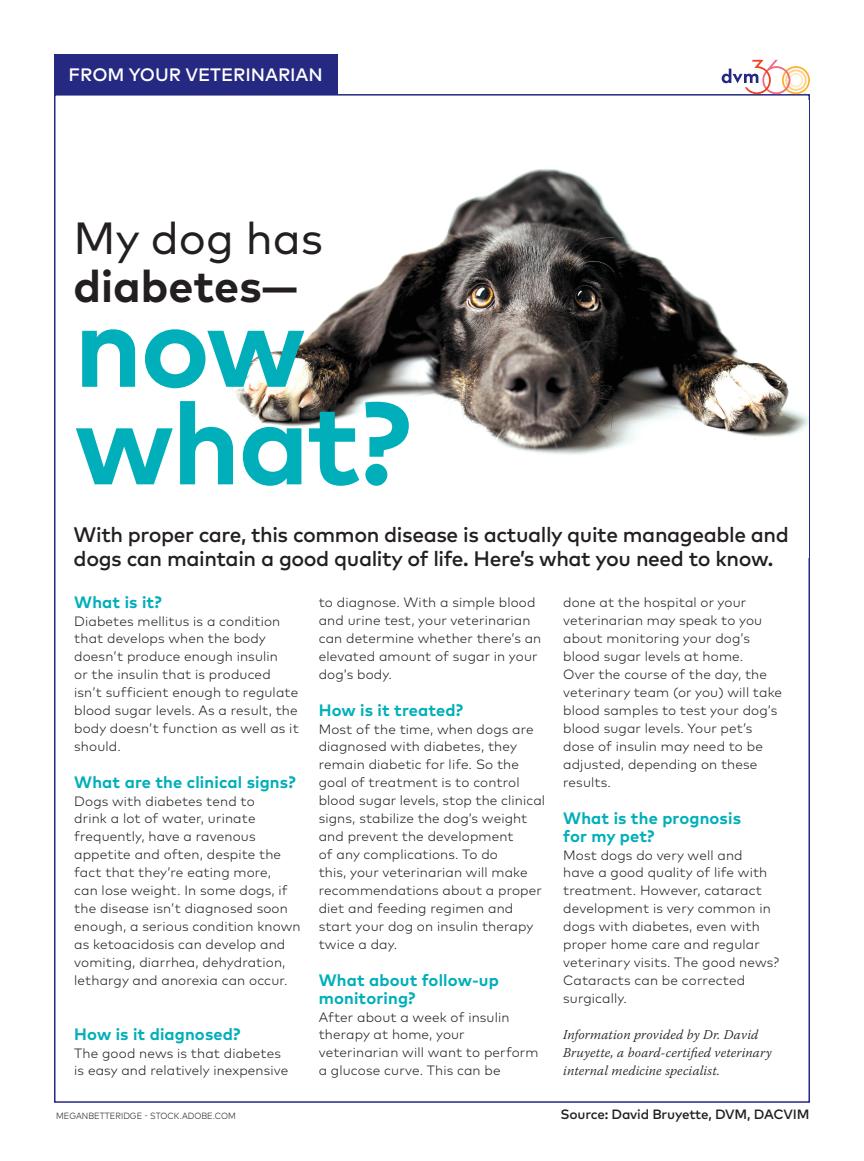
<style>
.page{position:relative;width:864px;height:1161px;background:#fff}
.page>*{position:absolute;margin:0;border:0;box-sizing:border-box;transform-origin:0 0}
.t1{font:700 115.65px/97.5px "Mark Pro";letter-spacing:-.02em;color:#00afb9}
.t2{font:700 45px "Mark Pro";color:#231f20}
.t3{font:45px "Mark Pro";color:#231f20}
.t4{font:500 21px/24px "Mark Pro";letter-spacing:-.02em;color:#231f20}
.t5{font:500 18px "Mark Pro";letter-spacing:-.005em;color:#fff}
.t6{font:700 16.5px/18px "Mark Pro";letter-spacing:.01em;color:#00afb9}
.t7{font:300 13.5px/18px "Mark Pro";letter-spacing:.01em;color:#231f20}
.t8{font:italic 300 13.5px/18px "Warnock Pro";letter-spacing:.01em;color:#231f20}
.t9{font:500 13.5px "Mark Pro";letter-spacing:-.015em;color:#231f20}
.t10{font:300 9px "Mark Pro";color:#231f20;scale:.92 1}
</style>
<div class="page">
<div style="left:54px;top:54px;width:283px;height:40px;background:#252982"></div>
<svg style="left:722px;top:60px;width:88px;height:34px"></svg>
<img style="left:232px;top:169px;width:576px;height:286px">
<h3 class="t5" style="left:69px;top:61px;width:256px">FROM YOUR VETERINARIAN</h3>
<h2 class="t3" style="left:74px;top:205px;width:251px">My dog has</h2>
<h2 class="t2" style="left:74px;top:252px;width:226px">diabetes—</h2>
<h1 class="t1" style="left:74px;top:287px;width:338px">now what?</h1>
<h3 class="t4" style="left:74px;top:520px;width:717px">With proper care, this common disease is actually quite manageable and dogs can maintain a good quality of life. Here’s what you need to know.</h3>
<p class="t6" style="left:74px;top:591px;width:89px">What is it?</p>
<p class="t7" style="left:74px;top:611px;width:226px">Diabetes mellitus is a condition that develops when the body doesn’t produce enough insulin<br>or the insulin that is produced isn’t sufficient enough to regulate blood sugar levels. As a result, the body doesn’t function as well as it should.</p>
<p class="t6" style="left:74px;top:771px;width:223px">What are the clinical signs?</p>
<p class="t7" style="left:74px;top:791px;width:228px">Dogs with diabetes tend to<br>drink a lot of water, urinate frequently, have a ravenous appetite and often, despite the fact that they’re eating more,<br>can lose weight. In some dogs, if the disease isn’t diagnosed soon enough, a serious condition known as ketoacidosis can develop and vomiting, diarrhea, dehydration, lethargy and anorexia can occur.</p>
<p class="t6" style="left:74px;top:1023px;width:168px">How is it diagnosed?</p>
<p class="t7" style="left:74px;top:1043px;width:216px">The good news is that diabetes is easy and relatively inexpensive</p>
<p class="t7" style="left:319px;top:593px;width:224px">to diagnose. With a simple blood and urine test, your veterinarian can determine whether there’s an elevated amount of sugar in your dog’s body.</p>
<p class="t6" style="left:319px;top:699px;width:146px">How is it treated?</p>
<p class="t7" style="left:319px;top:719px;width:228px">Most of the time, when dogs are diagnosed with diabetes, they remain diabetic for life. So the goal of treatment is to control blood sugar levels, stop the clinical signs, stabilize the dog’s weight and prevent the development<br>of any complications. To do<br>this, your veterinarian will make recommendations about a proper diet and feeding regimen and start your dog on insulin therapy twice a day.</p>
<p class="t6" style="left:319px;top:969px;width:182px">What about follow-up monitoring?</p>
<p class="t7" style="left:319px;top:1007px;width:221px">After about a week of insulin therapy at home, your veterinarian will want to perform a glucose curve. This can be</p>
<p class="t7" style="left:563px;top:593px;width:220px">done at the hospital or your veterinarian may speak to you about monitoring your dog’s blood sugar levels at home.<br>Over the course of the day, the veterinary team (or you) will take blood samples to test your dog’s blood sugar levels. Your pet’s dose of insulin may need to be adjusted, depending on these results.</p>
<p class="t6" style="left:563px;top:807px;width:179px">What is the prognosis for my pet?</p>
<p class="t7" style="left:563px;top:845px;width:218px">Most dogs do very well and<br>have a good quality of life with treatment. However, cataract development is very common in dogs with diabetes, even with proper home care and regular veterinary visits. The good news?<br>Cataracts can be corrected surgically.</p>
<p class="t8" style="left:563px;top:1026px;width:210px">Information provided by Dr. David<br>Bruyette, a board-certified veterinary internal medicine specialist.</p>
<p class="t10" style="left:56px;top:1109px;width:197px">MEGANBETTERIDGE - STOCK.ADOBE.COM</p>
<p class="t9" style="left:561px;top:1104px;width:250px">Source: David Bruyette, DVM, DACVIM</p>
</div>
